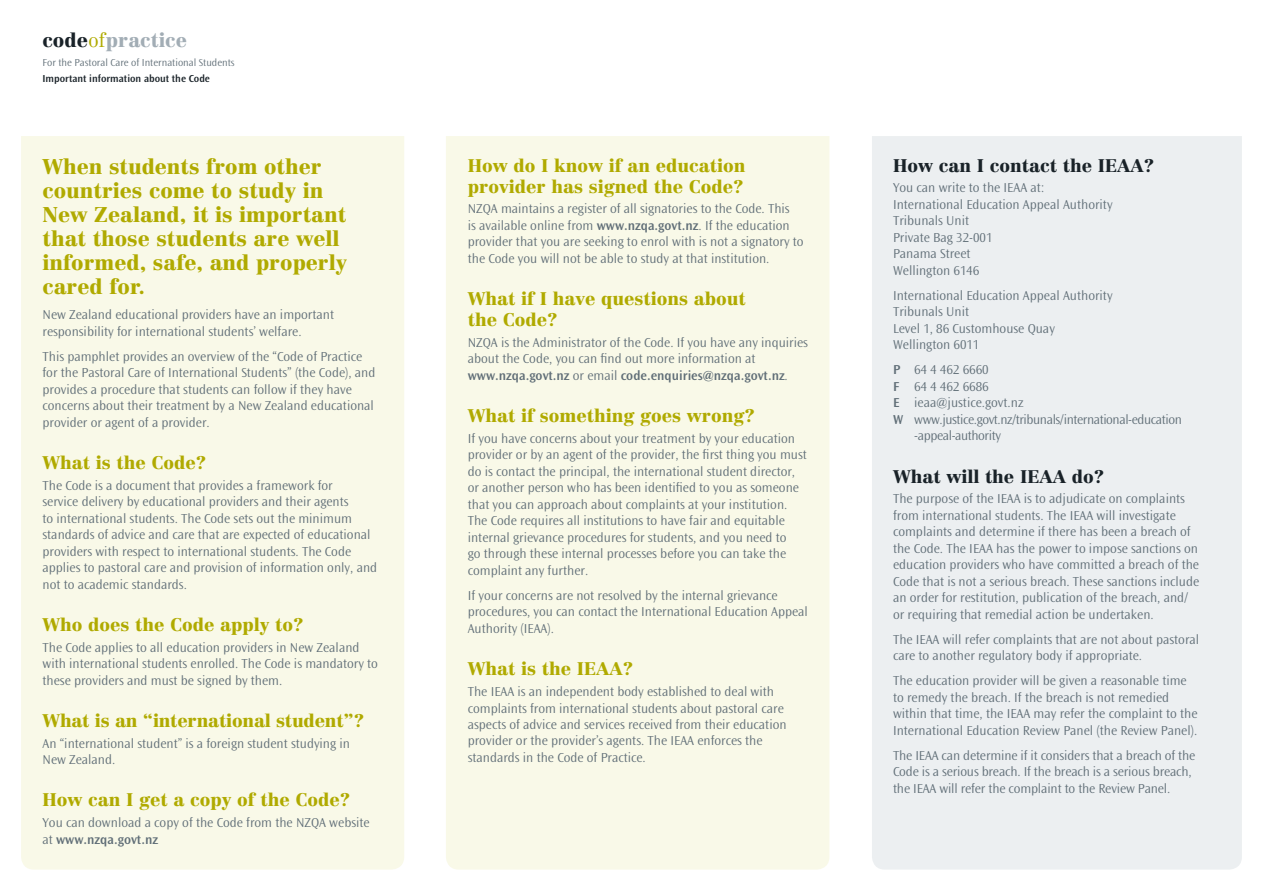
<style>
.page{position:relative;width:1263px;height:893px;background:#fff}
.page>*{position:absolute;margin:0;border:0;box-sizing:border-box;transform-origin:0 0}
.t1{font:900 21px/24px "Centennial";color:#b0aa00}
.t2{font:900 19.5px "Centennial";color:#a2adb5}
.t3{font:900 18px/21px "Centennial";color:#b0aa00}
.t4{font:900 18px "Centennial";color:#192228}
.t5{font:13.5px/16.5px "Ocean Sans Maori";color:#606e77}
.t6{font:13.5px "Ocean Sans Maori";letter-spacing:-.03em;color:#606e77}
.t7{font:10.5px "Ocean Sans Maori";color:#606e77}
.t8{font:600 10.5px "Ocean Sans Maori";color:#192228}
.s1{color:#192228}
.s2{font-weight:300;color:#b0aa00}
.s3{font-weight:600}
</style>
<div class="page">
<div style="left:21px;top:136px;width:383px;height:734px;background:#f9f9e8"></div>
<div style="left:446px;top:136px;width:383px;height:734px;background:#f9f9e8"></div>
<div style="left:872px;top:136px;width:370px;height:734px;background:#eceff1"></div>
<h2 class="t2" style="left:43px;top:28px;width:146px"><span class="s1">code</span><span class="s2">of</span>practice</h2>
<p class="t7" style="left:43px;top:57px;width:194px">For the Pastoral Care of International Students</p>
<p class="t8" style="left:43px;top:73px;width:169px">Important information about the Code</p>
<h1 class="t1" style="left:43px;top:154px;width:306px">When students from other countries come to study in<br>New Zealand, it is important that those students are well informed, safe, and properly cared for.</h1>
<p class="t5" style="left:43px;top:307px;width:293px">New Zealand educational providers have an important responsibility for international students’ welfare.</p>
<p class="t5" style="left:43px;top:348px;width:334px">This pamphlet provides an overview of the “Code of Practice for the Pastoral Care of International Students” (the Code), and provides a procedure that students can follow if they have concerns about their treatment by a New Zealand educational provider or agent of a provider.</p>
<h3 class="t3" style="left:43px;top:452px;width:165px">What is the Code?</h3>
<p class="t5" style="left:43px;top:477px;width:336px">The Code is a document that provides a framework for<br>service delivery by educational providers and their agents<br>to international students. The Code sets out the minimum standards of advice and care that are expected of educational providers with respect to international students. The Code applies to pastoral care and provision of information only, and not to academic standards.</p>
<h3 class="t3" style="left:43px;top:614px;width:263px">Who does the Code apply to?</h3>
<p class="t5" style="left:43px;top:639px;width:337px">The Code applies to all education providers in New Zealand with international students enrolled. The Code is mandatory to these providers and must be signed by them.</p>
<h3 class="t3" style="left:43px;top:710px;width:323px">What is an “international student”?</h3>
<p class="t5" style="left:43px;top:735px;width:309px">An “international student” is a foreign student studying in<br>New Zealand.</p>
<h3 class="t3" style="left:43px;top:789px;width:309px">How can I get a copy of the Code?</h3>
<p class="t5" style="left:43px;top:815px;width:329px">You can download a copy of the Code from the NZQA website at <span class="s3">www.nzqa.govt.nz</span></p>
<h3 class="t3" style="left:468px;top:155px;width:279px">How do I know if an education provider has signed the Code?</h3>
<p class="t5" style="left:468px;top:201px;width:337px">NZQA maintains a register of all signatories to the Code. This<br>is available online from <span class="s3">www.nzqa.govt.nz</span>. If the education provider that you are seeking to enrol with is not a signatory to the Code you will not be able to study at that institution.</p>
<h3 class="t3" style="left:468px;top:288px;width:279px">What if I have questions about the Code?</h3>
<p class="t5" style="left:468px;top:334px;width:342px">NZQA is the Administrator of the Code. If you have any inquiries about the Code, you can find out more information at <span class="s3">www.nzqa.govt.nz</span> or email <span class="s3">code.enquiries@nzqa.govt.nz</span>.</p>
<h3 class="t3" style="left:468px;top:405px;width:289px">What if something goes wrong?</h3>
<p class="t5" style="left:468px;top:430px;width:341px">If you have concerns about your treatment by your education provider or by an agent of the provider, the first thing you must do is contact the principal, the international student director, or another person who has been identified to you as someone that you can approach about complaints at your institution.<br>The Code requires all institutions to have fair and equitable internal grievance procedures for students, and you need to<br>go through these internal processes before you can take the complaint any further.</p>
<p class="t5" style="left:468px;top:587px;width:342px">If your concerns are not resolved by the internal grievance procedures, you can contact the International Education Appeal<br>Authority (IEAA).</p>
<h3 class="t3" style="left:468px;top:658px;width:167px">What is the IEAA?</h3>
<p class="t5" style="left:468px;top:683px;width:320px">The IEAA is an independent body established to deal with complaints from international students about pastoral care aspects of advice and services received from their education provider or the provider’s agents. The IEAA enforces the standards in the Code of Practice.</p>
<h3 class="t4" style="left:893px;top:154px;width:263px">How can I contact the IEAA?</h3>
<p class="t5" style="left:893px;top:180px;width:221px">You can write to the IEAA at:<br>International Education Appeal Authority<br>Tribunals Unit<br>Private Bag 32-001<br>Panama Street<br>Wellington 6146</p>
<p class="t5" style="left:893px;top:287px;width:221px">International Education Appeal Authority<br>Tribunals Unit<br>Level 1, 86 Customhouse Quay<br>Wellington 6011</p>
<p class="t5" style="left:893px;top:362px;width:97px"><span class="s3">P</span> 64 4 462 6660</p>
<p class="t5" style="left:893px;top:378px;width:97px"><span class="s3">F</span> 64 4 462 6686</p>
<p class="t5" style="left:893px;top:395px;width:132px"><span class="s3">E</span> ieaa@justice.govt.nz</p>
<p class="t6" style="left:893px;top:412px;width:290px"><span class="s3">W</span> www.justice.govt.nz/tribunals/international-education</p>
<p class="t6" style="left:914px;top:428px;width:88px">-appeal-authority</p>
<h3 class="t4" style="left:893px;top:465px;width:213px">What will the IEAA do?</h3>
<p class="t5" style="left:893px;top:491px;width:308px">The purpose of the IEAA is to adjudicate on complaints from international students. The IEAA will investigate complaints and determine if there has been a breach of the Code. The IEAA has the power to impose sanctions on education providers who have committed a breach of the Code that is not a serious breach. These sanctions include an order for restitution, publication of the breach, and/ or requiring that remedial action be undertaken.</p>
<p class="t5" style="left:893px;top:631px;width:308px">The IEAA will refer complaints that are not about pastoral care to another regulatory body if appropriate.</p>
<p class="t5" style="left:893px;top:673px;width:306px">The education provider will be given a reasonable time to remedy the breach. If the breach is not remedied within that time, the IEAA may refer the complaint to the International Education Review Panel (the Review Panel).</p>
<p class="t5" style="left:893px;top:747px;width:304px">The IEAA can determine if it considers that a breach of the<br>Code is a serious breach. If the breach is a serious breach, the IEAA will refer the complaint to the Review Panel.</p>
</div>
